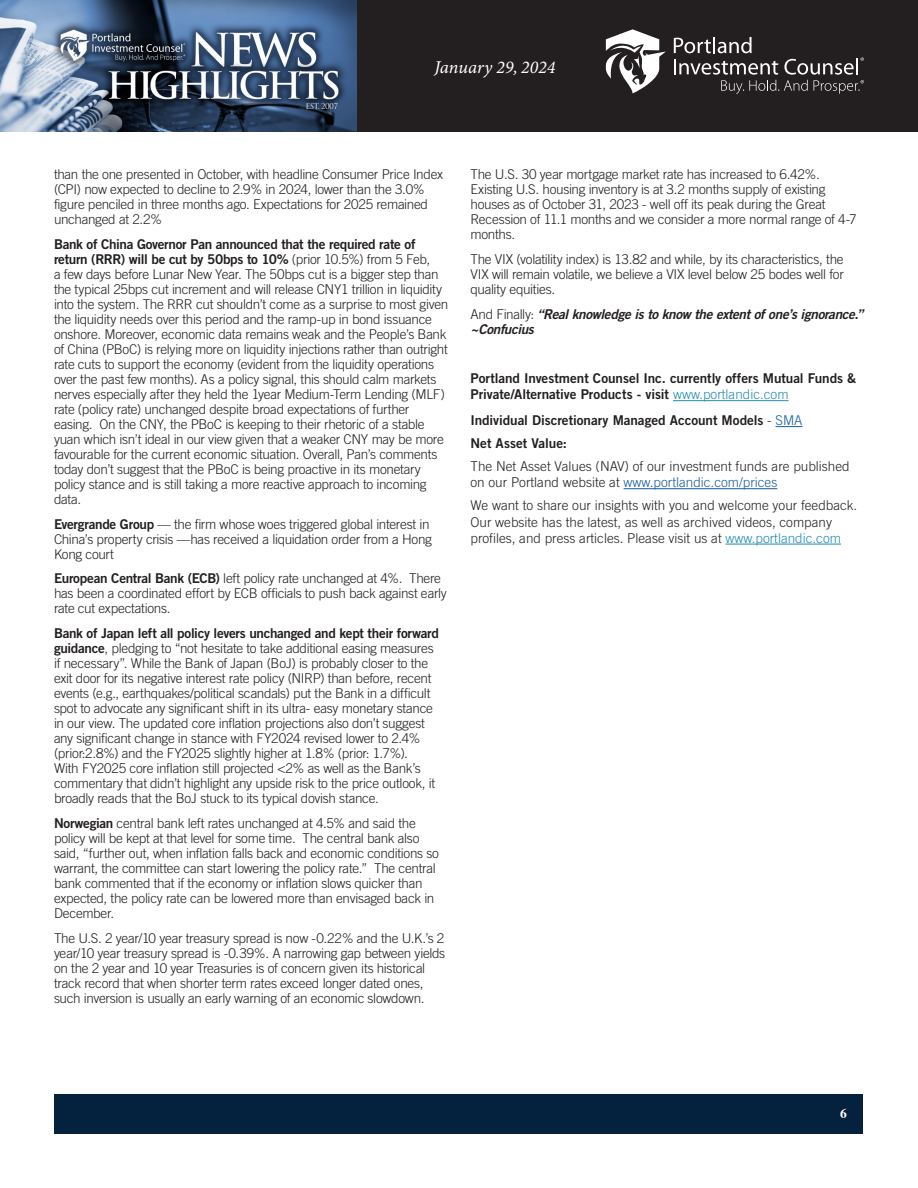
<style>
.page{position:relative;width:918px;height:1188px;background:#fff}
.page>*{position:absolute;margin:0;border:0;box-sizing:border-box;transform-origin:0 0}
.t1{font:italic 18px "Minion Variable Concept";color:#fff}
.Article_-_Body{font:300 13.5px/15px "Trade Gothic";letter-spacing:-.02em;color:#231f20}
.Article_-_Body-2{font:300 13.5px/16.2px "Trade Gothic";color:#231f20}
.Article_-_Body-3{font:13.5px/16.2px "Trade Gothic Bold Two";letter-spacing:-.005em;color:#231f20}
.Article_-_Body-4{font:italic 13.5px/15px "Trade Gothic Bold Two";letter-spacing:-.025em;color:#231f20}
.t2{font:700 13.5px "Times";color:#fff}
.s1{font-family:"Trade Gothic Bold Two";font-weight:400}
.s2{font-family:"Trade Gothic";font-weight:300;font-style:normal}
.s3{font-family:"Trade Gothic";font-weight:300;color:#218cb6}
.s4{font-family:"Trade Gothic";font-weight:300}
.s5{font-family:"Trade Gothic";font-weight:300;color:#175d9e}
.s6{color:#175d9e}
.s7{color:#218cb6}
</style>
<div class="page">
<div style="left:356px;top:0;width:562px;height:132px;background:#231f20"></div>
<img style="left:0;top:0;width:356px;height:132px">
<svg style="left:674px;top:37px;width:190px;height:57px"></svg>
<svg style="left:606px;top:29px;width:60px;height:64px"></svg>
<div style="left:55px;top:1094px;width:808px;height:39px;background:#04213e"></div>
<hr style="left:673px;top:400px;width:116px;height:1px;background:#218cb6">
<svg style="left:775px;top:426px;width:27px;height:1px"></svg>
<hr style="left:624px;top:488px;width:153px;height:1px;background:#175d9e">
<hr style="left:726px;top:544px;width:115px;height:1px;background:#218cb6">
<h1 class="t1" style="left:434px;top:55px;width:123px">January 29, 2024</h1>
<p class="Article_-_Body" style="left:54px;top:167px;width:391px">than the one presented in October, with headline Consumer Price Index (CPI) now expected to decline to 2.9% in 2024, lower than the 3.0% figure penciled in three months ago. Expectations for 2025 remained unchanged at 2.2%</p>
<p class="Article_-_Body" style="left:54px;top:236px;width:396px"><span class="s1">Bank of China Governor Pan announced that the required rate of return (RRR) will be cut by 50bps to 10%</span> (prior 10.5%) from 5 Feb,<br>a few days before Lunar New Year. The 50bps cut is a bigger step than the typical 25bps cut increment and will release CNY1 trillion in liquidity into the system. The RRR cut shouldn’t come as a surprise to most given the liquidity needs over this period and the ramp-up in bond issuance onshore. Moreover, economic data remains weak and the People’s Bank of China (PBoC) is relying more on liquidity injections rather than outright rate cuts to support the economy (evident from the liquidity operations over the past few months). As a policy signal, this should calm markets nerves especially after they held the 1year Medium-Term Lending (MLF) rate (policy rate) unchanged despite broad expectations of further easing. On the CNY, the PBoC is keeping to their rhetoric of a stable yuan which isn’t ideal in our view given that a weaker CNY may be more favourable for the current economic situation. Overall, Pan’s comments today don’t suggest that the PBoC is being proactive in its monetary policy stance and is still taking a more reactive approach to incoming data.</p>
<p class="Article_-_Body" style="left:54px;top:516px;width:380px"><span class="s1">Evergrande Group</span> — the firm whose woes triggered global interest in<br>China’s property crisis —has received a liquidation order from a Hong<br>Kong court</p>
<p class="Article_-_Body" style="left:54px;top:571px;width:394px"><span class="s1">European Central Bank (ECB)</span> left policy rate unchanged at 4%. There has been a coordinated effort by ECB officials to push back against early rate cut expectations.</p>
<p class="Article_-_Body" style="left:54px;top:626px;width:387px"><span class="s1">Bank of Japan left all policy levers unchanged and kept their forward guidance</span>, pledging to “not hesitate to take additional easing measures if necessary”. While the Bank of Japan (BoJ) is probably closer to the exit door for its negative interest rate policy (NIRP) than before, recent events (e.g., earthquakes/political scandals) put the Bank in a difficult spot to advocate any significant shift in its ultra- easy monetary stance in our view. The updated core inflation projections also don’t suggest any significant change in stance with FY2024 revised lower to 2.4% (prior:2.8%) and the FY2025 slightly higher at 1.8% (prior: 1.7%).<br>With FY2025 core inflation still projected &lt;2% as well as the Bank’s commentary that didn’t highlight any upside risk to the price outlook, it broadly reads that the BoJ stuck to its typical dovish stance.</p>
<p class="Article_-_Body" style="left:54px;top:815px;width:387px"><span class="s1">Norwegian</span> central bank left rates unchanged at 4.5% and said the policy will be kept at that level for some time. The central bank also said, “further out, when inflation falls back and economic conditions so warrant, the committee can start lowering the policy rate.” The central bank commented that if the economy or inflation slows quicker than expected, the policy rate can be lowered more than envisaged back in December.</p>
<p class="Article_-_Body" style="left:54px;top:930px;width:393px">The U.S. 2 year/10 year treasury spread is now -0.22% and the U.K.’s 2 year/10 year treasury spread is -0.39%. A narrowing gap between yields on the 2 year and 10 year Treasuries is of concern given its historical track record that when shorter term rates exceed longer dated ones, such inversion is usually an early warning of an economic slowdown.</p>
<p class="Article_-_Body" style="left:471px;top:167px;width:388px">The U.S. 30 year mortgage market rate has increased to 6.42%.<br>Existing U.S. housing inventory is at 3.2 months supply of existing houses as of October 31, 2023 - well off its peak during the Great Recession of 11.1 months and we consider a more normal range of 4-7 months.</p>
<p class="Article_-_Body" style="left:471px;top:251px;width:375px;text-align:justify">The VIX (volatility index) is 13.82 and while, by its characteristics, the VIX will remain volatile, we believe a VIX level below 25 bodes well for quality equities.</p>
<p class="Article_-_Body-4" style="left:471px;top:306px;width:394px"><span class="s2">And Finally:</span> “Real knowledge is to know the extent of one’s ignorance.” ~Confucius</p>
<p class="Article_-_Body-3" style="left:471px;top:370px;width:387px">Portland Investment Counsel Inc. currently offers Mutual Funds &amp;<br>Private/Alternative Products - visit <span class="s3">www.portlandic.com</span></p>
<p class="Article_-_Body-3" style="left:471px;top:412px;width:333px">Individual Discretionary Managed Account Models <span class="s4">-</span> <span class="s5">SMA</span></p>
<p class="Article_-_Body-3" style="left:471px;top:435px;width:98px">Net Asset Value:</p>
<p class="Article_-_Body-2" style="left:471px;top:458px;width:381px">The Net Asset Values (NAV) of our investment funds are published on our Portland website at <span class="s6">www.portlandic.com/prices</span></p>
<p class="Article_-_Body-2" style="left:471px;top:497px;width:388px">We want to share our insights with you and welcome your feedback.<br>Our website has the latest, as well as archived videos, company profiles, and press articles. Please visit us at <span class="s7">www.portlandic.com</span></p>
<p class="t2" style="left:840px;top:1100px;width:8px">6</p>
</div>
